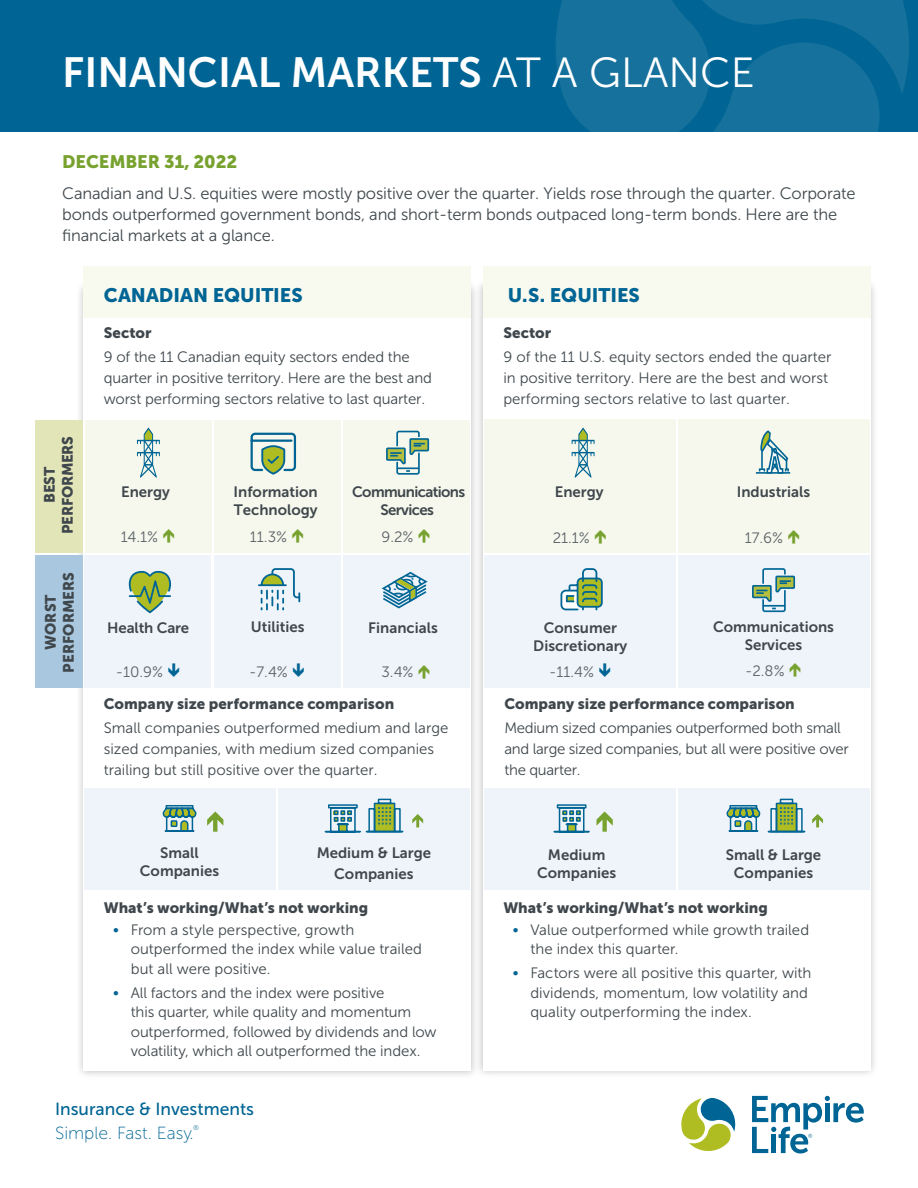
<style>
.page{position:relative;width:918px;height:1188px;background:#fff}
.page>*{position:absolute;margin:0;border:0;box-sizing:border-box;transform-origin:0 0}
.EL_Heading_1_-_30_pt{font:42px "Museo Sans 700";color:#fff}
.Heading_2_blue{font:19.5px "Museo Sans 900";color:#006594}
.Date{font:18px "Museo Sans 900";letter-spacing:-.005em;color:#78a22f}
.t1{font:17.55px "Museo Sans 500";color:#006594}
.t2{font:17.55px "Museo Sans 100";color:#006594}
.New_Brand_-_Body_Text_-_10_14pt{font:16.5px/21px "Museo Sans 300";letter-spacing:-.01em;color:#3f474c}
.New_Brand_-_Body_Text_-_10_14pt-2{font:15px/21px "Museo Sans 300";letter-spacing:-.005em;color:#3f474c}
.New_Brand_-_Body_Text_-_10_14pt-3{font:15px/18px "Museo Sans 700";color:#3f474c;text-align:center}
.Heading_3{font:15px "Museo Sans 900";letter-spacing:.005em;color:#3f474c}
.New_Brand_-_Body_Text_-_10_14pt-4{font:15px "Museo Sans 300";color:#5a6166}
.New_Brand_-_Body_Text_-_10_14pt-5{font:15px/18px "Museo Sans 700";letter-spacing:-.04em;color:#3f474c;text-align:center}
.New_Brand_-_Body_Text_-_10_14pt-6{font:15px/18px "Museo Sans 900";color:#3f474c;text-align:center}
.New_Brand_-_Body_Text_-_10_14pt-7{font:15px/18px "Museo Sans 900";letter-spacing:-.02em;color:#3f474c;text-align:center}
.t3{font:7.05px "Museo Sans 100";color:#006594}
.s1{font-family:"Museo Sans 300"}
.s2{font-family:"Museo Sans 100";font-size:16.5px;color:#006594}
</style>
<div class="page">
<div style="left:475px;top:278px;width:404px;height:800px;background:#000;opacity:.25"></div>
<div style="left:483px;top:286px;width:387px;height:784px;background:#fff"></div>
<div style="left:75px;top:280px;width:404px;height:799px;background:#000;opacity:.25"></div>
<div style="left:83px;top:288px;width:388px;height:783px;background:#fff"></div>
<div style="left:484px;top:555px;width:192px;height:133px;background:#eff4fb"></div>
<div style="left:484px;top:788px;width:192px;height:101px;background:#eff4fb"></div>
<div style="left:678px;top:788px;width:191px;height:101px;background:#eff4fb"></div>
<div style="left:484px;top:420px;width:192px;height:133px;background:#f6f8ed"></div>
<div style="left:678px;top:420px;width:191px;height:133px;background:#f6f8ed"></div>
<div style="left:678px;top:555px;width:191px;height:133px;background:#eff4fb"></div>
<div style="left:85px;top:420px;width:126px;height:132px;background:#f6f8ed"></div>
<div style="left:214px;top:420px;width:126px;height:133px;background:#f6f8ed"></div>
<div style="left:343px;top:420px;width:126px;height:133px;background:#f6f8ed"></div>
<div style="left:84px;top:556px;width:127px;height:132px;background:#eff4fb"></div>
<div style="left:214px;top:555px;width:126px;height:133px;background:#eff4fb"></div>
<div style="left:343px;top:555px;width:126px;height:133px;background:#eff4fb"></div>
<div style="left:83px;top:266px;width:388px;height:51px;background:#f8f9ef"></div>
<div style="left:483px;top:266px;width:388px;height:51px;background:#f8f9ef"></div>
<div style="left:85px;top:788px;width:191px;height:101px;background:#eff4fb"></div>
<div style="left:278px;top:788px;width:191px;height:101px;background:#eff4fb"></div>
<div style="left:0;top:0;width:918px;height:132px;background:#006594"></div>
<svg style="left:556px;top:0;width:353px;height:132px"></svg>
<div style="left:35px;top:556px;width:47px;height:132px;background:#a9c7de"></div>
<div style="left:35px;top:420px;width:47px;height:133px;background:#e2e5b8"></div>
<svg style="left:137px;top:428px;width:23px;height:50px"></svg>
<svg style="left:250px;top:432px;width:47px;height:43px"></svg>
<svg style="left:386px;top:431px;width:43px;height:44px"></svg>
<svg style="left:129px;top:571px;width:42px;height:42px"></svg>
<svg style="left:258px;top:568px;width:42px;height:42px"></svg>
<svg style="left:382px;top:572px;width:46px;height:36px"></svg>
<svg style="left:207px;top:811px;width:16px;height:21px"></svg>
<svg style="left:162px;top:805px;width:35px;height:27px"></svg>
<svg style="left:412px;top:814px;width:11px;height:13px"></svg>
<svg style="left:324px;top:804px;width:37px;height:29px"></svg>
<svg style="left:368px;top:798px;width:33px;height:35px"></svg>
<hr style="left:366px;top:831px;width:37px;height:1px;background:#006594">
<svg style="left:572px;top:428px;width:23px;height:50px"></svg>
<hr style="left:756px;top:472px;width:34px;height:2px;background:#006594">
<svg style="left:759px;top:430px;width:30px;height:44px"></svg>
<svg style="left:561px;top:568px;width:42px;height:42px"></svg>
<svg style="left:752px;top:568px;width:43px;height:44px"></svg>
<svg style="left:597px;top:811px;width:16px;height:21px"></svg>
<svg style="left:553px;top:804px;width:37px;height:29px"></svg>
<svg style="left:812px;top:814px;width:11px;height:13px"></svg>
<svg style="left:770px;top:798px;width:33px;height:35px"></svg>
<hr style="left:768px;top:831px;width:37px;height:1px;background:#006594">
<svg style="left:726px;top:805px;width:35px;height:27px"></svg>
<svg style="left:681px;top:1098px;width:55px;height:53px"></svg>
<svg style="left:752px;top:1096px;width:112px;height:58px"></svg>
<h1 class="EL_Heading_1_-_30_pt" style="left:62px;top:50px;width:694px">FINANCIAL MARKETS <span class="s1">AT A GLANCE</span></h1>
<h2 class="Date" style="left:62px;top:152px;width:177px">DECEMBER 31, 2022</h2>
<p class="New_Brand_-_Body_Text_-_10_14pt" style="left:62px;top:183px;width:795px">Canadian and U.S. equities were mostly positive over the quarter. Yields rose through the quarter. Corporate bonds outperformed government bonds, and short-term bonds outpaced long-term bonds. Here are the financial markets at a glance.</p>
<p class="New_Brand_-_Body_Text_-_10_14pt-7" style="left:41px;top:534px;width:100px;rotate:-90deg">BEST<br>PERFORMERS</p>
<p class="New_Brand_-_Body_Text_-_10_14pt-6" style="left:42px;top:673px;width:102px;rotate:-90deg">WORST<br>PERFORMERS</p>
<h2 class="Heading_2_blue" style="left:104px;top:284px;width:201px">CANADIAN EQUITIES</h2>
<h3 class="Heading_3" style="left:104px;top:324px;width:49px">Sector</h3>
<p class="New_Brand_-_Body_Text_-_10_14pt-2" style="left:104px;top:346px;width:330px">9 of the 11 Canadian equity sectors ended the quarter in positive territory. Here are the best and worst performing sectors relative to last quarter.</p>
<p class="New_Brand_-_Body_Text_-_10_14pt-3" style="left:121px;top:483px;width:50px">Energy</p>
<p class="New_Brand_-_Body_Text_-_10_14pt-4" style="left:121px;top:529px;width:39px">14.1%</p>
<p class="New_Brand_-_Body_Text_-_10_14pt-3" style="left:234px;top:483px;width:86px;text-align:left">Information<br>Technology</p>
<p class="New_Brand_-_Body_Text_-_10_14pt-4" style="left:250px;top:529px;width:39px">11.3%</p>
<p class="New_Brand_-_Body_Text_-_10_14pt-5" style="left:352px;top:483px;width:115px">Communications<br>Services</p>
<p class="New_Brand_-_Body_Text_-_10_14pt-4" style="left:382px;top:529px;width:34px">9.2%</p>
<p class="New_Brand_-_Body_Text_-_10_14pt-3" style="left:251px;top:618px;width:55px">Utilities</p>
<p class="New_Brand_-_Body_Text_-_10_14pt-4" style="left:249px;top:664px;width:40px">-7.4%</p>
<p class="New_Brand_-_Body_Text_-_10_14pt-3" style="left:107px;top:619px;width:83px">Health Care</p>
<p class="New_Brand_-_Body_Text_-_10_14pt-4" style="left:116px;top:664px;width:49px">-10.9%</p>
<p class="New_Brand_-_Body_Text_-_10_14pt-3" style="left:368px;top:619px;width:71px">Financials</p>
<p class="New_Brand_-_Body_Text_-_10_14pt-4" style="left:382px;top:664px;width:34px">3.4%</p>
<h3 class="Heading_3" style="left:104px;top:695px;width:292px">Company size performance comparison</h3>
<p class="New_Brand_-_Body_Text_-_10_14pt-2" style="left:104px;top:717px;width:346px">Small companies outperformed medium and large sized companies, with medium sized companies trailing but still positive over the quarter.</p>
<p class="New_Brand_-_Body_Text_-_10_14pt-3" style="left:140px;top:844px;width:81px">Small<br>Companies</p>
<p class="New_Brand_-_Body_Text_-_10_14pt-3" style="left:317px;top:844px;width:116px">Medium &amp; Large</p>
<p class="New_Brand_-_Body_Text_-_10_14pt-3" style="left:334px;top:865px;width:81px">Companies</p>
<h3 class="Heading_3" style="left:104px;top:899px;width:266px">What’s working/What’s not working</h3>
<p class="New_Brand_-_Body_Text_-_10_14pt-2" style="left:131px;top:920px;width:293px;line-height:19.5px;text-indent:-18px"><span class="s2">•</span> From a style perspective, growth outperformed the index while value trailed but all were positive.</p>
<p class="New_Brand_-_Body_Text_-_10_14pt-2" style="left:131px;top:983px;width:307px;line-height:19.5px;text-indent:-18px"><span class="s2">•</span> All factors and the index were positive<br>this quarter, while quality and momentum outperformed, followed by dividends and low volatility, which all outperformed the index.</p>
<p class="t1" style="left:55px;top:1099px;width:201px">Insurance &amp; Investments</p>
<p class="t2" style="left:55px;top:1123px;width:140px">Simple. Fast. Easy.</p>
<p class="t3" style="left:193px;top:1124px;width:7px">®</p>
<h2 class="Heading_2_blue" style="left:508px;top:284px;width:133px">U.S. EQUITIES</h2>
<h3 class="Heading_3" style="left:503px;top:324px;width:49px">Sector</h3>
<p class="New_Brand_-_Body_Text_-_10_14pt-2" style="left:503px;top:346px;width:330px">9 of the 11 U.S. equity sectors ended the quarter in positive territory. Here are the best and worst performing sectors relative to last quarter.</p>
<p class="New_Brand_-_Body_Text_-_10_14pt-3" style="left:555px;top:483px;width:50px">Energy</p>
<p class="New_Brand_-_Body_Text_-_10_14pt-4" style="left:553px;top:529px;width:39px">21.1%</p>
<p class="New_Brand_-_Body_Text_-_10_14pt-3" style="left:737px;top:483px;width:75px">Industrials</p>
<p class="New_Brand_-_Body_Text_-_10_14pt-4" style="left:745px;top:529px;width:40px">17.6%</p>
<p class="New_Brand_-_Body_Text_-_10_14pt-3" style="left:713px;top:618px;width:123px">Communications<br>Services</p>
<p class="New_Brand_-_Body_Text_-_10_14pt-4" style="left:745px;top:662px;width:41px">-2.8%</p>
<h3 class="Heading_3" style="left:504px;top:695px;width:292px">Company size performance comparison</h3>
<p class="New_Brand_-_Body_Text_-_10_14pt-2" style="left:504px;top:717px;width:346px">Medium sized companies outperformed both small and large sized companies, but all were positive over the quarter.</p>
<p class="New_Brand_-_Body_Text_-_10_14pt-3" style="left:533px;top:619px;width:96px">Consumer<br>Discretionary</p>
<p class="New_Brand_-_Body_Text_-_10_14pt-4" style="left:549px;top:664px;width:46px">-11.4%</p>
<p class="New_Brand_-_Body_Text_-_10_14pt-3" style="left:537px;top:845px;width:81px">Medium<br>Companies</p>
<p class="New_Brand_-_Body_Text_-_10_14pt-3" style="left:726px;top:845px;width:97px">Small &amp; Large<br>Companies</p>
<h3 class="Heading_3" style="left:503px;top:899px;width:266px">What’s working/What’s not working</h3>
<p class="New_Brand_-_Body_Text_-_10_14pt-2" style="left:530px;top:920px;width:280px;line-height:19.5px;text-indent:-18px"><span class="s2">•</span> Value outperformed while growth trailed the index this quarter.</p>
<p class="New_Brand_-_Body_Text_-_10_14pt-2" style="left:530px;top:964px;width:282px;line-height:19.5px;text-indent:-18px"><span class="s2">•</span> Factors were all positive this quarter, with dividends, momentum, low volatility and quality outperforming the index.</p>
</div>
